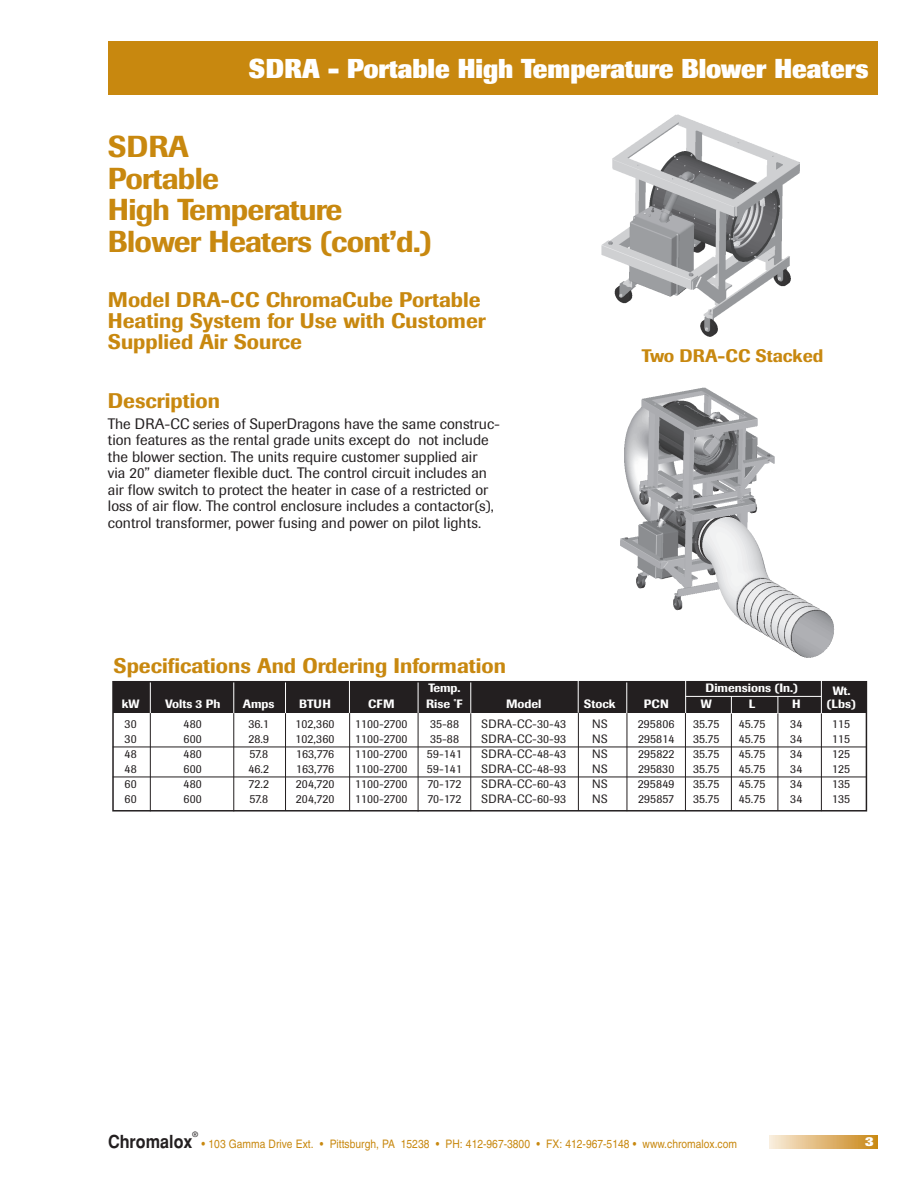
<style>
.page{position:relative;width:918px;height:1188px;background:#fff}
.page>*{position:absolute;margin:0;border:0;box-sizing:border-box;transform-origin:0 0}
.t1{font:500 30px/31.5px "Imago";letter-spacing:-.025em;color:#c8880f}
.t2{font:800 27px "Imago";color:#fff;scale:.9 1}
.t3{font:500 21px/21px "Imago";color:#c8880f}
.t4{font:500 18px "Imago";color:#c8880f}
.t5{font:700 18px "Helvetica";color:#231f20;scale:.9 1}
.t6{font:15px/16.5px "Imago";color:#231f20}
.t7{font:800 13.5px "Imago";color:#fff}
.t8{font:12px "Imago";color:#231f20}
.t9{font:12px "Imago";letter-spacing:.02em;color:#231f20}
.t10{font:500 12px "Imago";color:#fff}
.t11{font:11.7px "Helvetica";color:#c8880f;scale:.88 1}
.t12{font:7.5px "Helvetica";color:#231f20}
.s1{font-size:12px}
</style>
<div class="page">
<svg style="left:769px;top:1135px;width:108px;height:14px;background:#e1b978"></svg>
<div style="left:109px;top:41px;width:769px;height:54px;background:#c8880f"></div>
<img style="left:601px;top:114px;width:199px;height:223px">
<hr style="left:150px;top:696px;width:1px;height:115px;background:#231f20">
<hr style="left:233px;top:713px;width:1px;height:98px;background:#231f20">
<hr style="left:285px;top:713px;width:1px;height:98px;background:#231f20">
<hr style="left:349px;top:713px;width:1px;height:98px;background:#231f20">
<hr style="left:418px;top:713px;width:1px;height:99px;background:#231f20">
<hr style="left:470px;top:713px;width:1px;height:98px;background:#231f20">
<hr style="left:578px;top:713px;width:1px;height:98px;background:#231f20">
<hr style="left:627px;top:713px;width:1px;height:98px;background:#231f20">
<hr style="left:685px;top:713px;width:1px;height:98px;background:#231f20">
<hr style="left:731px;top:713px;width:1px;height:98px;background:#231f20">
<hr style="left:778px;top:713px;width:1px;height:98px;background:#231f20">
<hr style="left:821px;top:713px;width:1px;height:98px;background:#231f20">
<div style="left:113px;top:682px;width:753px;height:31px;background:#231f20"></div>
<hr style="left:150px;top:680px;width:1px;height:33px;background:#fff">
<hr style="left:285px;top:680px;width:1px;height:33px;background:#fff">
<hr style="left:418px;top:680px;width:1px;height:33px;background:#fff">
<hr style="left:470px;top:679px;width:1px;height:34px;background:#fff">
<hr style="left:626px;top:679px;width:1px;height:34px;background:#fff">
<svg style="left:731px;top:697px;width:1px;height:17px"></svg>
<svg style="left:778px;top:697px;width:1px;height:17px"></svg>
<hr style="left:233px;top:677px;width:1px;height:36px;background:#fff">
<hr style="left:686px;top:696px;width:135px;height:1px;background:#fff">
<div style="left:112px;top:681px;width:755px;height:131px;border:2px solid #231f20"></div>
<hr style="left:349px;top:680px;width:1px;height:33px;background:#fff">
<hr style="left:578px;top:678px;width:1px;height:35px;background:#fff">
<hr style="left:685px;top:674px;width:1px;height:39px;background:#fff">
<hr style="left:821px;top:680px;width:1px;height:33px;background:#fff">
<img style="left:620px;top:387px;width:215px;height:271px">
<hr style="left:113px;top:747px;width:753px;height:1px;background:#231f20">
<hr style="left:113px;top:777px;width:753px;height:1px;background:#231f20">
<h2 class="t2" style="left:249px;top:59px;width:690px">SDRA - Portable High Temperature Blower Heaters</h2>
<h1 class="t1" style="left:108px;top:134px;width:326px">SDRA<br>Portable<br>High Temperature<br>Blower Heaters (cont’d.)</h1>
<h3 class="t3" style="left:108px;top:291px;width:379px">Model DRA-CC ChromaCube Portable<br>Heating System for Use with Customer<br>Supplied Air Source</h3>
<h3 class="t3" style="left:108px;top:392px;width:113px">Description</h3>
<p class="t6" style="left:108px;top:417px;width:394px">The DRA-CC series of SuperDragons have the same construc&shy;tion features as the rental grade units except do not include the blower section. The units require customer supplied air<br>via 20” diameter flexible duct. The control circuit includes an air flow switch to protect the heater in case of a restricted or loss of air flow. The control enclosure includes a contactor(s), control transformer, power fusing and power on pilot lights.</p>
<p class="t4" style="left:642px;top:349px;width:183px">Two DRA-CC Stacked</p>
<h3 class="t3" style="left:114px;top:658px;width:394px">Specifications And Ordering Information</h3>
<p class="t10" style="left:428px;top:684px;width:34px">Temp.</p>
<p class="t10" style="left:706px;top:684px;width:94px">Dimensions (In.)</p>
<p class="t10" style="left:833px;top:687px;width:19px">Wt.</p>
<p class="t10" style="left:122px;top:700px;width:19px">kW</p>
<p class="t10" style="left:165px;top:700px;width:57px">Volts 3 Ph</p>
<p class="t10" style="left:243px;top:700px;width:33px">Amps</p>
<p class="t10" style="left:299px;top:700px;width:33px">BTUH</p>
<p class="t10" style="left:368px;top:700px;width:28px">CFM</p>
<p class="t10" style="left:426px;top:700px;width:38px">Rise ˚F</p>
<p class="t10" style="left:506px;top:700px;width:37px">Model</p>
<p class="t10" style="left:584px;top:700px;width:33px">Stock</p>
<p class="t10" style="left:644px;top:700px;width:27px">PCN</p>
<p class="t10" style="left:701px;top:700px;width:13px">W</p>
<p class="t10" style="left:749px;top:700px;width:8px">L</p>
<p class="t10" style="left:792px;top:700px;width:10px">H</p>
<p class="t10" style="left:827px;top:700px;width:31px">(Lbs)</p>
<p class="t8" style="left:125px;top:720px;width:14px">30</p>
<p class="t8" style="left:183px;top:720px;width:20px">480</p>
<p class="t8" style="left:248px;top:720px;width:22px">36.1</p>
<p class="t8" style="left:296px;top:720px;width:40px">102,360</p>
<p class="t8" style="left:355px;top:720px;width:54px">1100-2700</p>
<p class="t8" style="left:430px;top:720px;width:31px">35-88</p>
<p class="t9" style="left:482px;top:720px;width:86px">SDRA-CC-30-43</p>
<p class="t8" style="left:592px;top:720px;width:17px">NS</p>
<p class="t8" style="left:638px;top:720px;width:38px">295806</p>
<p class="t8" style="left:693px;top:720px;width:28px">35.75</p>
<p class="t8" style="left:739px;top:720px;width:28px">45.75</p>
<p class="t8" style="left:790px;top:720px;width:14px">34</p>
<p class="t8" style="left:832px;top:720px;width:19px">115</p>
<p class="t8" style="left:125px;top:735px;width:14px">30</p>
<p class="t8" style="left:184px;top:735px;width:20px">600</p>
<p class="t8" style="left:249px;top:735px;width:22px">28.9</p>
<p class="t8" style="left:296px;top:735px;width:40px">102,360</p>
<p class="t8" style="left:355px;top:735px;width:54px">1100-2700</p>
<p class="t8" style="left:430px;top:735px;width:31px">35-88</p>
<p class="t9" style="left:482px;top:735px;width:86px">SDRA-CC-30-93</p>
<p class="t8" style="left:592px;top:735px;width:17px">NS</p>
<p class="t8" style="left:638px;top:735px;width:38px">295814</p>
<p class="t8" style="left:693px;top:735px;width:28px">35.75</p>
<p class="t8" style="left:739px;top:735px;width:28px">45.75</p>
<p class="t8" style="left:790px;top:735px;width:14px">34</p>
<p class="t8" style="left:832px;top:735px;width:19px">115</p>
<p class="t8" style="left:125px;top:750px;width:14px">48</p>
<p class="t8" style="left:183px;top:750px;width:20px">480</p>
<p class="t8" style="left:250px;top:750px;width:20px">57.8</p>
<p class="t8" style="left:296px;top:750px;width:40px">163,776</p>
<p class="t8" style="left:355px;top:750px;width:54px">1100-2700</p>
<p class="t8" style="left:427px;top:750px;width:37px">59-141</p>
<p class="t9" style="left:482px;top:750px;width:86px">SDRA-CC-48-43</p>
<p class="t8" style="left:592px;top:750px;width:17px">NS</p>
<p class="t8" style="left:638px;top:750px;width:38px">295822</p>
<p class="t8" style="left:693px;top:750px;width:28px">35.75</p>
<p class="t8" style="left:739px;top:750px;width:28px">45.75</p>
<p class="t8" style="left:790px;top:750px;width:14px">34</p>
<p class="t8" style="left:832px;top:750px;width:19px">125</p>
<p class="t8" style="left:125px;top:765px;width:14px">48</p>
<p class="t8" style="left:184px;top:765px;width:20px">600</p>
<p class="t8" style="left:248px;top:765px;width:22px">46.2</p>
<p class="t8" style="left:296px;top:765px;width:40px">163,776</p>
<p class="t8" style="left:355px;top:765px;width:54px">1100-2700</p>
<p class="t8" style="left:427px;top:765px;width:37px">59-141</p>
<p class="t9" style="left:482px;top:765px;width:86px">SDRA-CC-48-93</p>
<p class="t8" style="left:592px;top:765px;width:17px">NS</p>
<p class="t8" style="left:638px;top:765px;width:38px">295830</p>
<p class="t8" style="left:693px;top:765px;width:28px">35.75</p>
<p class="t8" style="left:739px;top:765px;width:28px">45.75</p>
<p class="t8" style="left:790px;top:765px;width:14px">34</p>
<p class="t8" style="left:832px;top:765px;width:19px">125</p>
<p class="t8" style="left:125px;top:780px;width:14px">60</p>
<p class="t8" style="left:183px;top:780px;width:20px">480</p>
<p class="t8" style="left:249px;top:780px;width:22px">72.2</p>
<p class="t8" style="left:296px;top:780px;width:40px">204,720</p>
<p class="t8" style="left:355px;top:780px;width:54px">1100-2700</p>
<p class="t8" style="left:428px;top:780px;width:36px">70-172</p>
<p class="t9" style="left:482px;top:780px;width:86px">SDRA-CC-60-43</p>
<p class="t8" style="left:592px;top:780px;width:17px">NS</p>
<p class="t8" style="left:638px;top:780px;width:38px">295849</p>
<p class="t8" style="left:693px;top:780px;width:28px">35.75</p>
<p class="t8" style="left:739px;top:780px;width:28px">45.75</p>
<p class="t8" style="left:790px;top:780px;width:14px">34</p>
<p class="t8" style="left:832px;top:780px;width:19px">135</p>
<p class="t8" style="left:125px;top:795px;width:14px">60</p>
<p class="t8" style="left:184px;top:795px;width:20px">600</p>
<p class="t8" style="left:250px;top:795px;width:20px">57.8</p>
<p class="t8" style="left:296px;top:795px;width:40px">204,720</p>
<p class="t8" style="left:355px;top:795px;width:54px">1100-2700</p>
<p class="t8" style="left:428px;top:795px;width:36px">70-172</p>
<p class="t9" style="left:482px;top:795px;width:86px">SDRA-CC-60-93</p>
<p class="t8" style="left:592px;top:795px;width:17px">NS</p>
<p class="t8" style="left:638px;top:795px;width:38px">295857</p>
<p class="t8" style="left:693px;top:795px;width:28px">35.75</p>
<p class="t8" style="left:739px;top:795px;width:28px">45.75</p>
<p class="t8" style="left:790px;top:795px;width:14px">34</p>
<p class="t8" style="left:832px;top:795px;width:19px">135</p>
<p class="t12" style="left:193px;top:1132px;width:7px">®</p>
<p class="t5" style="left:108px;top:1135px;width:96px">Chromalox</p>
<p class="t11" style="left:202px;top:1140px;width:610px"><span class="s1">•</span> 103 Gamma Drive Ext. • Pittsburgh, PA 15238 • PH: 412-967-3800 • FX: 412-967-5148 • www.chromalox.com</p>
<p class="t7" style="left:865px;top:1137px;width:10px">3</p>
</div>
